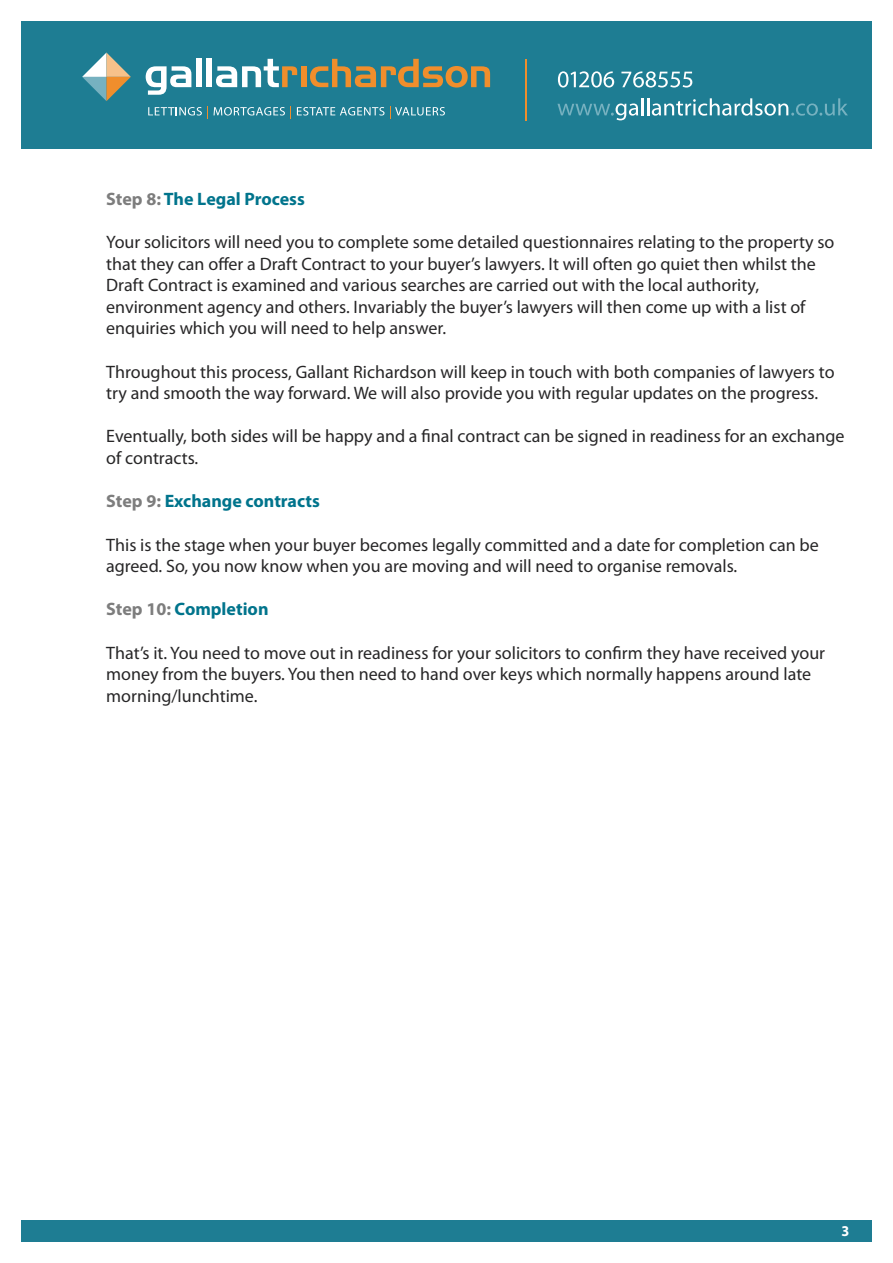
<style>
.page{position:relative;width:893px;height:1263px;background:#fff}
.page>*{position:absolute;margin:0;border:0;box-sizing:border-box;transform-origin:0 0}
.t1{font:18px/21.6px "Myriad Pro";color:#272627}
.t2{font:700 18px "Myriad Pro";color:#00748c}
.t3{font:700 15px "Myriad Pro";color:#fff;scale:.95 1}
.s1{color:#7d7d7d}
</style>
<div class="page">
<div style="left:21px;top:21px;width:851px;height:128px;background:#1e7d93"></div>
<div style="left:21px;top:1220px;width:851px;height:22px;background:#1e7d93"></div>
<svg style="left:146px;top:66px;width:45px;height:29px"></svg>
<div style="left:196px;top:59px;width:6px;height:28px;background:#fff"></div>
<div style="left:206px;top:59px;width:6px;height:28px;background:#fff"></div>
<svg style="left:216px;top:59px;width:81px;height:28px"></svg>
<div style="left:301px;top:66px;width:5px;height:21px;background:#f08e2c"></div>
<svg style="left:310px;top:59px;width:180px;height:29px"></svg>
<svg style="left:148px;top:106px;width:60px;height:12px"></svg>
<svg style="left:214px;top:106px;width:77px;height:12px"></svg>
<svg style="left:297px;top:107px;width:87px;height:9px"></svg>
<svg style="left:390px;top:106px;width:55px;height:12px"></svg>
<svg style="left:82px;top:53px;width:49px;height:48px"></svg>
<svg style="left:558px;top:71px;width:56px;height:17px"></svg>
<svg style="left:621px;top:71px;width:71px;height:17px"></svg>
<svg style="left:557px;top:98px;width:291px;height:22px"></svg>
<hr style="left:525px;top:59px;width:1px;height:61px;background:#f08e2c">
<p class="t2" style="left:106px;top:192px;width:200px"><span class="s1">Step 8:</span> The Legal Process</p>
<p class="t1" style="left:106px;top:233px;width:730px">Your solicitors will need you to complete some detailed questionnaires relating to the property so that they can offer a Draft Contract to your buyer’s lawyers. It will often go quiet then whilst the Draft Contract is examined and various searches are carried out with the local authority, environment agency and others. Invariably the buyer’s lawyers will then come up with a list of enquiries which you will need to help answer.</p>
<p class="t1" style="left:106px;top:362px;width:730px">Throughout this process, Gallant Richardson will keep in touch with both companies of lawyers to try and smooth the way forward. We will also provide you with regular updates on the progress.</p>
<p class="t1" style="left:106px;top:427px;width:740px">Eventually, both sides will be happy and a final contract can be signed in readiness for an exchange of contracts.</p>
<p class="t2" style="left:106px;top:494px;width:215px"><span class="s1">Step 9:</span> Exchange contracts</p>
<p class="t1" style="left:106px;top:535px;width:714px">This is the stage when your buyer becomes legally committed and a date for completion can be agreed. So, you now know when you are moving and will need to organise removals.</p>
<p class="t2" style="left:106px;top:602px;width:164px"><span class="s1">Step 10:</span> Completion</p>
<p class="t1" style="left:106px;top:643px;width:720px">That’s it. You need to move out in readiness for your solicitors to confirm they have received your money from the buyers. You then need to hand over keys which normally happens around late morning/lunchtime.</p>
<p class="t3" style="left:841px;top:1225px;width:10px">3</p>
</div>
